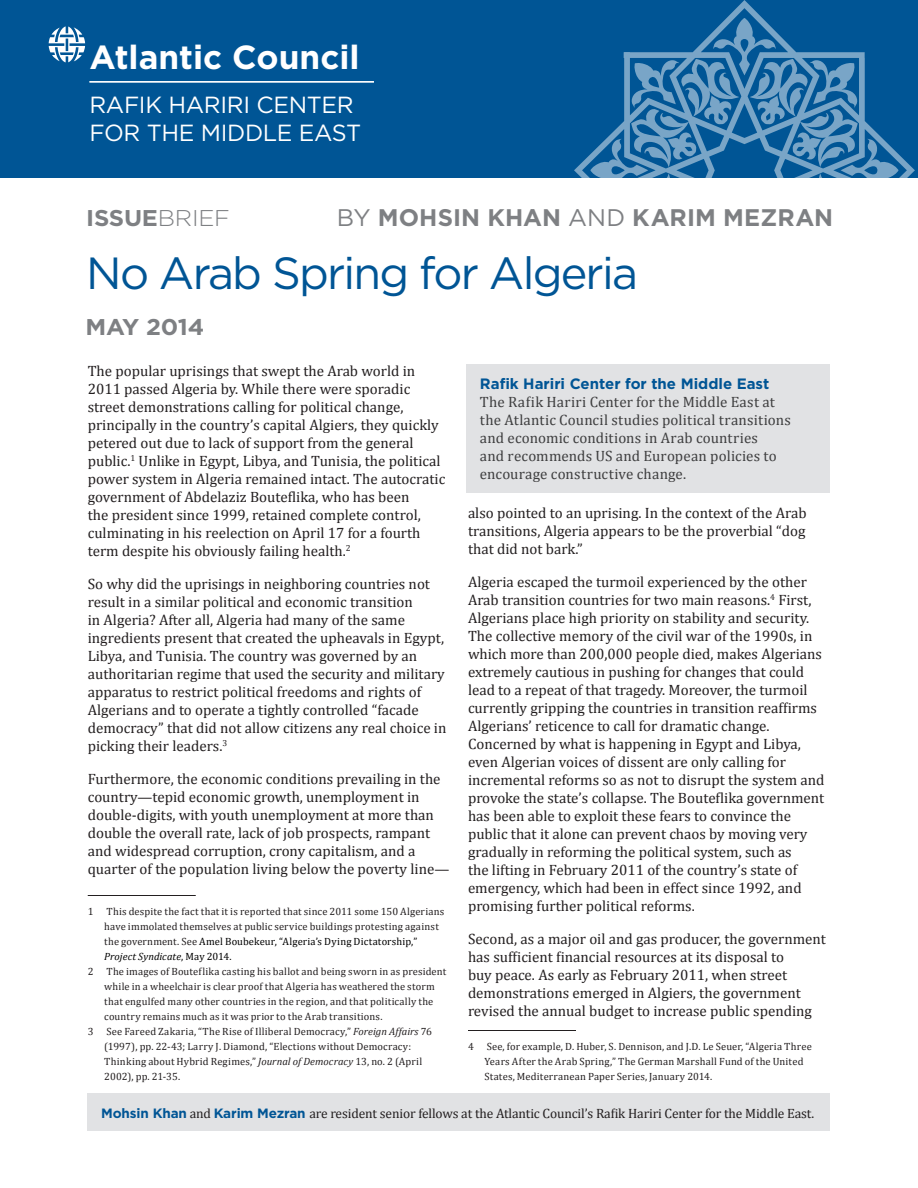
<style>
.page{position:relative;width:918px;height:1188px;background:#fff}
.page>*{position:absolute;margin:0;border:0;box-sizing:border-box;transform-origin:0 0}
.t1{font:45px "Gotham";letter-spacing:-.04em;color:#005595}
.t2{font:700 33.45px "Gotham";color:#fff}
.IB_Basic_Graf_Style{font:700 24px "Gotham";letter-spacing:.005em;color:#7e8083}
.t3{font:23.4px/28px "Gotham";letter-spacing:-.015em;color:#fff}
._6b_advisor_group_2n{font:700 22.8px "Gotham";letter-spacing:-.01em;color:#7e8083;scale:1.05 1}
.t4{font:15px/18px "Cambria";color:#231f20}
.IB_Subheads{font:15px/18px "Cambria";letter-spacing:.01em;color:#3e3e3f}
.t5{font:13.5px "Cambria";letter-spacing:-.01em;color:#231f20}
.footnotes{font:10.5px/15px "Cambria";letter-spacing:.015em;color:#231f20}
.s1{font-weight:300}
.s2{font-weight:400}
.s3{color:#000}
.s4{font-style:italic;color:#000}
.s5{font-style:italic}
.s6{font-family:"Gotham";font-weight:700;color:#005595}
</style>
<div class="page">
<hr style="left:88px;top:895px;width:108px;height:1px;background:#231f20">
<hr style="left:468px;top:1030px;width:108px;height:1px;background:#231f20">
<div style="left:0;top:0;width:918px;height:177px;background:#005595"></div>
<svg style="left:49px;top:26px;width:36px;height:36px"></svg>
<hr style="left:89px;top:81px;width:285px;height:2px;background:#fff">
<div style="left:88px;top:1093px;width:742px;height:38px;background:#e1e2e4"></div>
<div style="left:466px;top:364px;width:364px;height:129px;background:#e1e2e4"></div>
<svg style="left:574px;top:0;width:341px;height:177px"></svg>
<p class="t2" style="left:89px;top:35px;width:272px">Atlantic Council</p>
<p class="t3" style="left:89px;top:90px;width:273px">RAFIK HARIRI CENTER<br>FOR THE MIDDLE EAST</p>
<p class="_6b_advisor_group_2n" style="left:86px;top:202px;width:138px">ISSUE<span class="s1">BRIEF</span></p>
<p class="IB_Basic_Graf_Style" style="left:337px;top:201px;width:498px"><span class="s2">BY</span> MOHSIN KHAN <span class="s2">AND</span> KARIM MEZRAN</p>
<p class="t1" style="left:86px;top:244px;width:553px">No Arab Spring for Algeria</p>
<p class="_6b_advisor_group_2n" style="left:85px;top:311px;width:115px">MAY 2014</p>
<p class="t4" style="left:88px;top:361px;width:359px">The popular uprisings that swept the Arab world in 2011 passed Algeria by. While there were sporadic street demonstrations calling for political change, principally in the country’s capital Algiers, they quickly petered out due to lack of support from the general public.<sup>1</sup> Unlike in Egypt, Libya, and Tunisia, the political power system in Algeria remained intact. The autocratic government of Abdelaziz Bouteflika, who has been<br>the president since 1999, retained complete control, culminating in his reelection on April 17 for a fourth term despite his obviously failing health.<sup>2</sup></p>
<p class="t4" style="left:88px;top:574px;width:360px">So why did the uprisings in neighboring countries not result in a similar political and economic transition<br>in Algeria? After all, Algeria had many of the same ingredients present that created the upheavals in Egypt, Libya, and Tunisia. The country was governed by an authoritarian regime that used the security and military apparatus to restrict political freedoms and rights of Algerians and to operate a tightly controlled “facade democracy” that did not allow citizens any real choice in picking their leaders.<sup>3</sup></p>
<p class="t4" style="left:88px;top:769px;width:363px">Furthermore, the economic conditions prevailing in the country—tepid economic growth, unemployment in double-digits, with youth unemployment at more than double the overall rate, lack of job prospects, rampant and widespread corruption, crony capitalism, and a quarter of the population living below the poverty line—</p>
<p class="footnotes" style="left:104px;top:904px;width:342px;text-indent:-16px">1 This despite the fact that it is reported that since 2011 some 150 Algerians have immolated themselves at public service buildings protesting against the government. See <span class="s3">Amel Boubekeur, “Algeria’s Dying Dictatorship,” </span><span class="s4">Project Syndicate</span><span class="s3">, May 2014.</span></p>
<p class="footnotes" style="left:104px;top:964px;width:344px;text-indent:-16px">2 The images of Bouteflika casting his ballot and being sworn in as president while in a wheelchair is clear proof that Algeria has weathered the storm that engulfed many other countries in the region, and that politically the country remains much as it was prior to the Arab transitions.</p>
<p class="footnotes" style="left:104px;top:1024px;width:329px;text-indent:-16px">3 See Fareed Zakaria, “The Rise of Illiberal Democracy,” <span class="s5">Foreign Affairs</span> 76 (1997), pp. 22-43; Larry J. Diamond, “Elections without Democracy:<br>Thinking about Hybrid Regimes,” <span class="s5">Journal of Democracy</span> 13, no. 2 (April 2002), pp. 21-35.</p>
<p class="IB_Subheads" style="left:480px;top:375px;width:312px"><span class="s6">Rafik Hariri Center for the Middle East </span>The Rafik Hariri Center for the Middle East at the Atlantic Council studies political transitions and economic conditions in Arab countries<br>and recommends US and European policies to encourage constructive change.</p>
<p class="t4" style="left:468px;top:504px;width:340px;text-align:justify">also pointed to an uprising. In the context of the Arab transitions, Algeria appears to be the proverbial “dog that did not bark.”</p>
<p class="t4" style="left:468px;top:573px;width:358px">Algeria escaped the turmoil experienced by the other Arab transition countries for two main reasons.<sup>4</sup> First, Algerians place high priority on stability and security.<br>The collective memory of the civil war of the 1990s, in which more than 200,000 people died, makes Algerians extremely cautious in pushing for changes that could lead to a repeat of that tragedy. Moreover, the turmoil currently gripping the countries in transition reaffirms Algerians’ reticence to call for dramatic change.<br>Concerned by what is happening in Egypt and Libya, even Algerian voices of dissent are only calling for incremental reforms so as not to disrupt the system and provoke the state’s collapse. The Bouteflika government has been able to exploit these fears to convince the public that it alone can prevent chaos by moving very gradually in reforming the political system, such as<br>the lifting in February 2011 of the country’s state of emergency, which had been in effect since 1992, and promising further political reforms.</p>
<p class="t4" style="left:468px;top:930px;width:360px">Second, as a major oil and gas producer, the government has sufficient financial resources at its disposal to<br>buy peace. As early as February 2011, when street demonstrations emerged in Algiers, the government revised the annual budget to increase public spending</p>
<p class="footnotes" style="left:484px;top:1039px;width:329px;text-indent:-16px">4 See, for example, D. Huber, S. Dennison, and J.D. Le Seuer, “Algeria Three<br>Years After the Arab Spring,” The German Marshall Fund of the United<br>States, Mediterranean Paper Series, January 2014.</p>
<p class="t5" style="left:101px;top:1105px;width:715px"><span class="s6">Mohsin Khan</span> and <span class="s6">Karim Mezran</span> are resident senior fellows at the Atlantic Council’s Rafik Hariri Center for the Middle East.</p>
</div>
